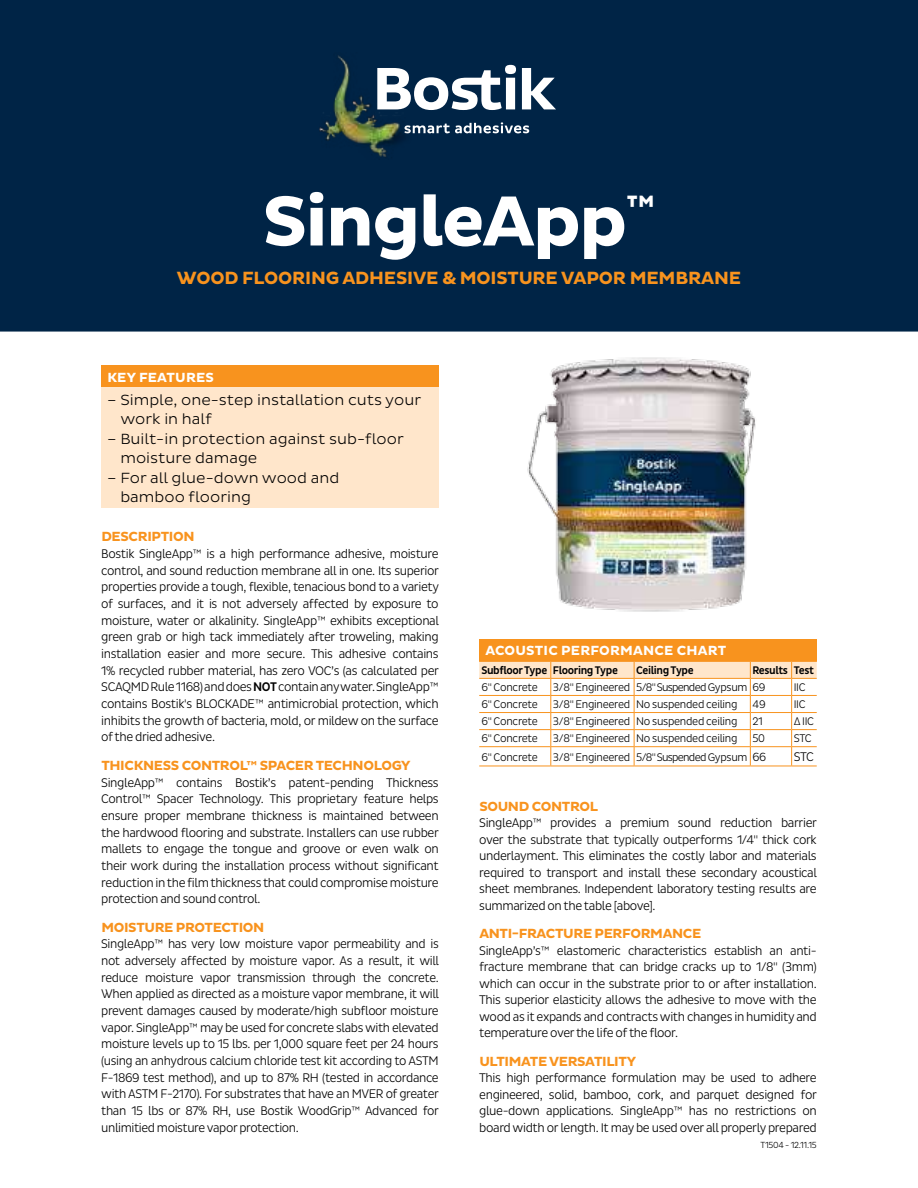
<style>
.page{position:relative;width:918px;height:1188px;background:#fff}
.page>*{position:absolute;margin:0;border:0;box-sizing:border-box;transform-origin:0 0}
.t1{font:700 72px "Pluto Sans";letter-spacing:-.03em;color:#fff}
.t2{font:700 18px "Pluto Sans";letter-spacing:-.01em;color:#f8931e}
.t3{font:300 15px/19.5px "Pluto Sans";color:#000}
.t4{font:700 13.5px "Pluto Sans";letter-spacing:-.025em;color:#f8931e}
.t5{font:700 13.5px "Pluto Sans";letter-spacing:.015em;color:#fff}
.t6{font:300 12.75px/16.6px "Pluto Sans Cond";letter-spacing:-.03em;color:#000;text-align:justify}
.t7{font:300 11.25px "Pluto Sans Cond";letter-spacing:-.025em;color:#000}
.t8{font:500 11.25px "Pluto Sans Cond";letter-spacing:-.035em;color:#000}
.t9{font:300 9px "Pluto Sans Cond";letter-spacing:-.03em;color:#000}
.s1{font-weight:500}
.s2{font-size:12.9px}
.s3{font-size:12px}
</style>
<div class="page">
<div style="left:0;top:0;width:918px;height:332px;background:#002446"></div>
<svg style="left:417px;top:122px;width:112px;height:11px"></svg>
<svg style="left:417px;top:65px;width:139px;height:45px"></svg>
<img style="left:319px;top:52px;width:98px;height:108px">
<img style="left:527px;top:357px;width:229px;height:255px">
<div style="left:101px;top:365px;width:338px;height:23px;background:#f8931e"></div>
<div style="left:101px;top:388px;width:338px;height:120px;background:#ffe6cb"></div>
<div style="left:479px;top:639px;width:338px;height:22px;background:#f8931e"></div>
<svg style="left:479px;top:661px;width:338px;height:106px"></svg>
<h1 class="t1" style="left:262px;top:192px;width:395px">SingleApp<sup>™</sup></h1>
<h2 class="t2" style="left:177px;top:271px;width:566px">WOOD FLOORING ADHESIVE &amp; MOISTURE VAPOR MEMBRANE</h2>
<p class="t5" style="left:107px;top:372px;width:108px">KEY FEATURES</p>
<p class="t3" style="left:120px;top:391px;width:302px;text-indent:-13px">– Simple, one-step installation cuts your work in half</p>
<p class="t3" style="left:120px;top:430px;width:285px;text-indent:-13px">– Built-in protection against sub-floor moisture damage</p>
<p class="t3" style="left:120px;top:469px;width:220px;text-indent:-13px">– For all glue-down wood and bamboo flooring</p>
<p class="t4" style="left:101px;top:531px;width:95px">DESCRIPTION</p>
<p class="t6" style="left:101px;top:546px;width:339px">Bostik SingleApp™ is a high performance adhesive, moisture control, and sound reduction membrane all in one. Its superior properties provide a tough, flexible, tenacious bond to a variety of surfaces, and it is not adversely affected by exposure to moisture, water or alkalinity. SingleApp™ exhibits exceptional green grab or high tack immediately after troweling, making installation easier and more secure. This adhesive contains 1% recycled rubber material, has zero VOC’s (as calculated per SCAQMD Rule 1168) and does <span class="s1">NOT</span> contain any water. SingleApp™ contains Bostik's BLOCKADE™ antimicrobial protection, which inhibits the growth of bacteria, mold, or mildew on the surface of the dried adhesive.</p>
<p class="t4" style="left:101px;top:760px;width:311px">THICKNESS CONTROL™ SPACER TECHNOLOGY</p>
<p class="t6" style="left:101px;top:775px;width:339px">SingleApp™ contains Bostik’s patent-pending Thickness Control™ Spacer Technology. This proprietary feature helps ensure proper membrane thickness is maintained between the hardwood flooring and substrate. Installers can use rubber mallets to engage the tongue and groove or even walk on their work during the installation process without significant reduction in the film thickness that could compromise moisture protection and sound control.</p>
<p class="t4" style="left:101px;top:922px;width:165px">MOISTURE PROTECTION</p>
<p class="t6" style="left:101px;top:937px;width:339px">SingleApp™ has very low moisture vapor permeability and is not adversely affected by moisture vapor. As a result, it will reduce moisture vapor transmission through the concrete.<br>When applied as directed as a moisture vapor membrane, it will prevent damages caused by moderate/high subfloor moisture vapor. SingleApp™ may be used for concrete slabs with elevated moisture levels up to 15 lbs. per 1,000 square feet per 24 hours (using an anhydrous calcium chloride test kit according to ASTM F-1869 test method), and up to 87% RH (tested in accordance with ASTM F-2170). For substrates that have an MVER of greater than 15 lbs or 87% RH, use Bostik WoodGrip™ Advanced for unlimitied moisture vapor protection<span class="s2">.</span></p>
<p class="t5" style="left:485px;top:645px;width:243px">ACOUSTIC PERFORMANCE CHART</p>
<p class="t8" style="left:481px;top:666px;width:138px">Subfloor Type Flooring Type</p>
<p class="t8" style="left:636px;top:666px;width:59px">Ceiling Type</p>
<p class="t8" style="left:753px;top:666px;width:63px">Results Test</p>
<p class="t7" style="left:481px;top:683px;width:58px">6" Concrete</p>
<p class="t7" style="left:553px;top:683px;width:214px">3/8" Engineered 5/8" Suspended Gypsum 69</p>
<p class="t7" style="left:794px;top:683px;width:13px">IIC</p>
<p class="t7" style="left:481px;top:700px;width:58px">6" Concrete</p>
<p class="t7" style="left:553px;top:700px;width:186px">3/8" Engineered No suspended ceiling</p>
<p class="t7" style="left:753px;top:700px;width:15px">49</p>
<p class="t7" style="left:794px;top:700px;width:13px">IIC</p>
<p class="t7" style="left:481px;top:717px;width:58px">6" Concrete</p>
<p class="t7" style="left:553px;top:717px;width:186px">3/8" Engineered No suspended ceiling</p>
<p class="t7" style="left:753px;top:717px;width:12px">21</p>
<p class="t7" style="left:794px;top:717px;width:22px">∆ IIC</p>
<p class="t7" style="left:481px;top:734px;width:58px">6" Concrete</p>
<p class="t7" style="left:553px;top:734px;width:186px">3/8" Engineered No suspended ceiling</p>
<p class="t7" style="left:753px;top:734px;width:14px">50</p>
<p class="t7" style="left:794px;top:734px;width:19px">STC</p>
<p class="t7" style="left:481px;top:752px;width:58px">6" Concrete</p>
<p class="t7" style="left:553px;top:752px;width:215px">3/8" Engineered 5/8" Suspended Gypsum <span class="s3">66</span></p>
<p class="t6" style="left:794px;top:749px;width:22px">STC</p>
<p class="t4" style="left:479px;top:801px;width:120px">SOUND CONTROL</p>
<p class="t6" style="left:479px;top:816px;width:339px">SingleApp™ provides a premium sound reduction barrier over the substrate that typically outperforms 1/4" thick cork underlayment. This eliminates the costly labor and materials required to transport and install these secondary acoustical sheet membranes. Independent laboratory testing results are summarized on the table [above].</p>
<p class="t4" style="left:479px;top:928px;width:224px">ANTI-FRACTURE PERFORMANCE</p>
<p class="t6" style="left:479px;top:943px;width:339px">SingleApp’s™ elastomeric characteristics establish an anti&shy;fracture membrane that can bridge cracks up to 1/8" (3mm) which can occur in the substrate prior to or after installation.<br>This superior elasticity allows the adhesive to move with the wood as it expands and contracts with changes in humidity and temperature over the life of the floor.</p>
<p class="t4" style="left:479px;top:1056px;width:158px">ULTIMATE VERSATILITY</p>
<p class="t6" style="left:479px;top:1071px;width:339px">This high performance formulation may be used to adhere engineered, solid, bamboo, cork, and parquet designed for glue-down applications. SingleApp™ has no restrictions on board width or length. It may be used over all properly prepared</p>
<p class="t9" style="left:761px;top:1141px;width:58px">T1504 - 12.11.15</p>
</div>
